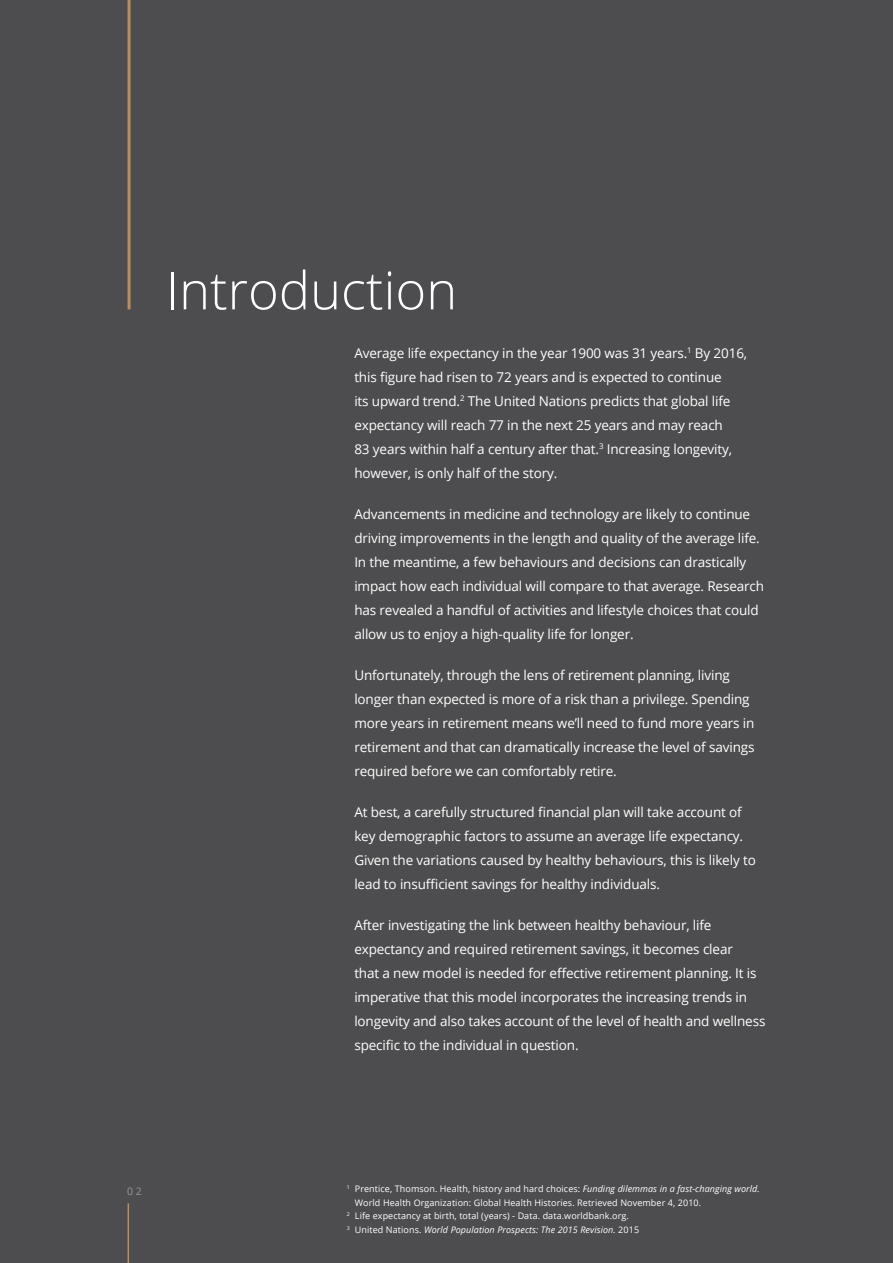
<style>
.page{position:relative;width:893px;height:1263px;background:#4d4d4f}
.page>*{position:absolute;margin:0;border:0;box-sizing:border-box;transform-origin:0 0}
.t1{font:300 52.5px "Open Sans";color:#fff}
.t2{font:13.5px/24px "Open Sans";letter-spacing:-.01em;color:#fff}
.t3{font:10.5px "Open Sans";color:#939598}
.t4{font:9px "Open Sans";letter-spacing:.01em;color:#fff}
.t5{font:italic 9px "Open Sans";letter-spacing:.01em;color:#fff}
.s1{font-style:italic}
.s2{font-style:normal}
</style>
<div class="page">
<hr style="left:128px;top:0;width:3px;height:309px;background:#ba8c60">
<hr style="left:128px;top:1203px;width:1px;height:60px;background:#ba8c60">
<h1 class="t1" style="left:166px;top:254px;width:293px">Introduction</h1>
<p class="t2" style="left:354px;top:341px;width:394px">Average life expectancy in the year 1900 was 31 years.<sup>1</sup> By 2016, this figure had risen to 72 years and is expected to continue<br>its upward trend.<sup>2</sup> The United Nations predicts that global life expectancy will reach 77 in the next 25 years and may reach<br>83 years within half a century after that.<sup>3</sup> Increasing longevity, however, is only half of the story.</p>
<p class="t2" style="left:354px;top:502px;width:411px">Advancements in medicine and technology are likely to continue driving improvements in the length and quality of the average life.<br>In the meantime, a few behaviours and decisions can drastically impact how each individual will compare to that average. Research has revealed a handful of activities and lifestyle choices that could allow us to enjoy a high-quality life for longer.</p>
<p class="t2" style="left:354px;top:663px;width:402px">Unfortunately, through the lens of retirement planning, living longer than expected is more of a risk than a privilege. Spending more years in retirement means we’ll need to fund more years in retirement and that can dramatically increase the level of savings required before we can comfortably retire.</p>
<p class="t2" style="left:354px;top:800px;width:403px">At best, a carefully structured financial plan will take account of key demographic factors to assume an average life expectancy.<br>Given the variations caused by healthy behaviours, this is likely to lead to insufficient savings for healthy individuals.</p>
<p class="t2" style="left:354px;top:913px;width:413px">After investigating the link between healthy behaviour, life expectancy and required retirement savings, it becomes clear<br>that a new model is needed for effective retirement planning. It is imperative that this model incorporates the increasing trends in longevity and also takes account of the level of health and wellness specific to the individual in question.</p>
<p class="t3" style="left:127px;top:1184px;width:16px">02</p>
<p class="t4" style="left:347px;top:1182px;width:414px"><sup>1</sup> Prentice, Thomson. Health, history and hard choices: <span class="s1">Funding dilemmas in a fast-changing world.</span></p>
<p class="t4" style="left:355px;top:1196px;width:348px">World Health Organization: Global Health Histories. Retrieved November 4, 2010.</p>
<p class="t4" style="left:347px;top:1209px;width:283px"><sup>2</sup> Life expectancy at birth, total (years) - Data. data.worldbank.org.</p>
<p class="t5" style="left:347px;top:1223px;width:294px"><sup>3</sup> <span class="s2">United Nations.</span> World Population Prospects: The 2015 Revision. <span class="s2">2015</span></p>
</div>
